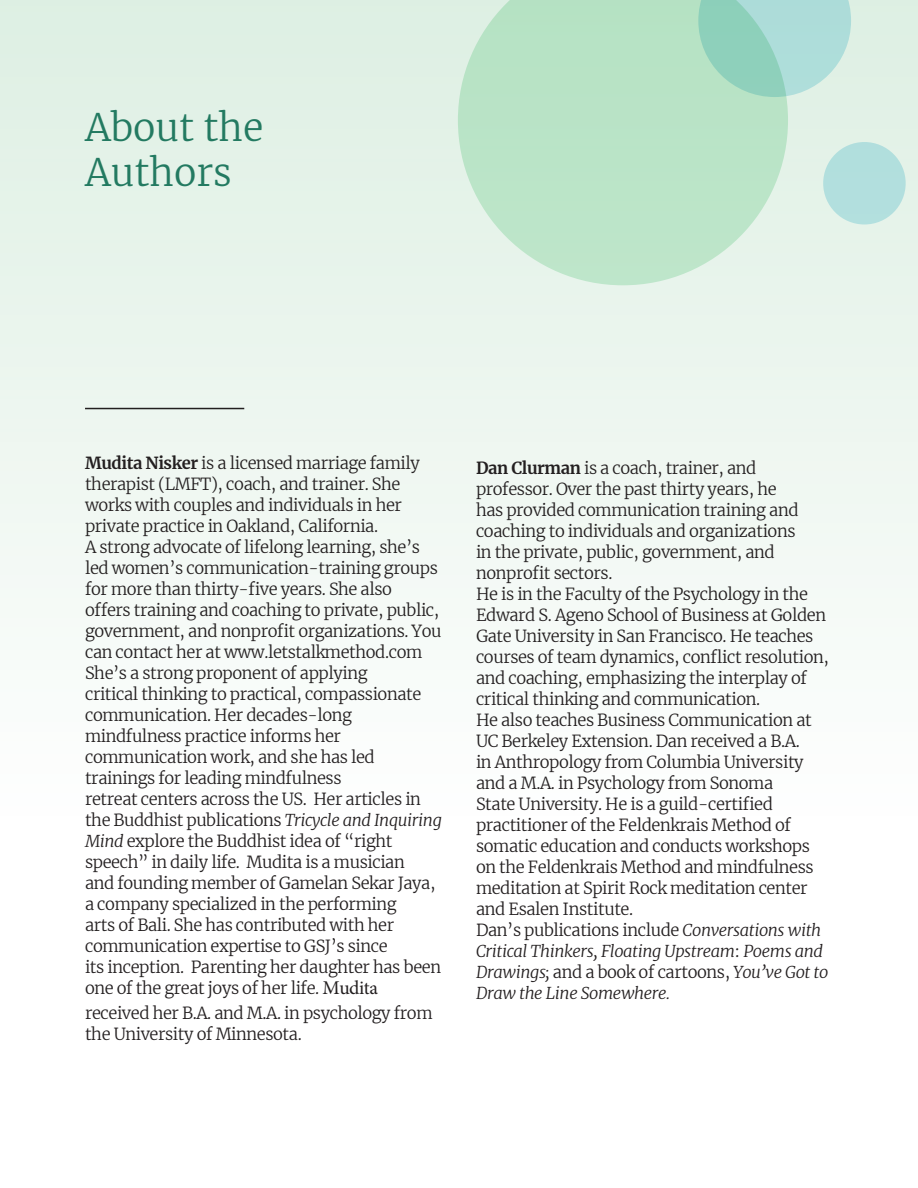
<style>
.page{position:relative;width:918px;height:1188px;background:#fff}
.page>*{position:absolute;margin:0;border:0;box-sizing:border-box;transform-origin:0 0}
.t1{font:300 37.5px/45px "Merriweather";color:#237a61}
.t2{font:300 16.5px/21px "Merriweather";letter-spacing:-.025em;color:#231f20}
.t3{font:italic 300 16.5px/21px "Merriweather";letter-spacing:-.025em;color:#231f20}
.s1{font-weight:700}
.s2{font-style:italic}
.s3{font-family:"Minion Pro";font-weight:400;font-size:19.5px}
.s4{font-style:normal}
</style>
<div class="page">
<div style="left:0;top:0;width:918px;height:821px;background:linear-gradient(to bottom,#ddefe2,#fefefe)"></div>
<svg style="left:788px;top:0;width:63px;height:97px;background:#b8e1dc"></svg>
<div style="left:823px;top:142px;width:83px;height:83px;background:#b2dfde;border-radius:50%"></div>
<svg style="left:458px;top:0;width:330px;height:285px;background:#bde4cb"></svg>
<hr style="left:85px;top:408px;width:159px;height:1px;background:#231f20">
<p class="t1" style="left:85px;top:104px;width:180px">About the<br>Authors</p>
<p class="t2" style="left:85px;top:452px;width:358px"><span class="s1">Mudita Nisker</span> is a licensed marriage family therapist (LMFT), coach, and trainer. She works with couples and individuals in her private practice in Oakland, California.<br>A strong advocate of lifelong learning, she’s led women’s communication-training groups for more than thirty-five years. She also<br>offers training and coaching to private, public, government, and nonprofit organizations. You can contact her at www.letstalkmethod.com She’s a strong proponent of applying<br>critical thinking to practical, compassionate communication. Her decades-long mindfulness practice informs her communication work, and she has led trainings for leading mindfulness<br>retreat centers across the US. Her articles in the Buddhist publications <span class="s2">Tricycle and Inquiring Mind</span> explore the Buddhist idea of “right speech” in daily life. Mudita is a musician<br>and founding member of Gamelan Sekar Jaya, a company specialized in the performing<br>arts of Bali. She has contributed with her communication expertise to GSJ’s since<br>its inception. Parenting her daughter has been one of the great joys of her life. <span class="s3">Mudita</span></p>
<p class="t2" style="left:85px;top:1002px;width:349px">received her B.A. and M.A. in psychology from the University of Minnesota.</p>
<p class="t2" style="left:476px;top:457px;width:324px"><span class="s1">Dan Clurman</span> is a coach, trainer, and professor. Over the past thirty years, he has provided communication training and coaching to individuals and organizations in the private, public, government, and nonprofit sectors.</p>
<p class="t2" style="left:476px;top:583px;width:355px">He is in the Faculty of the Psychology in the Edward S. Ageno School of Business at Golden Gate University in San Francisco. He teaches courses of team dynamics, conflict resolution, and coaching, emphasizing the interplay of critical thinking and communication.</p>
<p class="t2" style="left:476px;top:709px;width:339px">He also teaches Business Communication at UC Berkeley Extension. Dan received a B.A. in Anthropology from Columbia University and a M.A. in Psychology from Sonoma State University. He is a guild-certified practitioner of the Feldenkrais Method of somatic education and conducts workshops on the Feldenkrais Method and mindfulness meditation at Spirit Rock meditation center and Esalen Institute.</p>
<p class="t3" style="left:476px;top:919px;width:354px"><span class="s4">Dan’s publications include</span> Conversations with Critical Thinkers, Floating Upstream<span class="s4">:</span> Poems and Drawings; <span class="s4">and a book of cartoons,</span> You’ve Got to Draw the Line Somewhere.</p>
</div>
